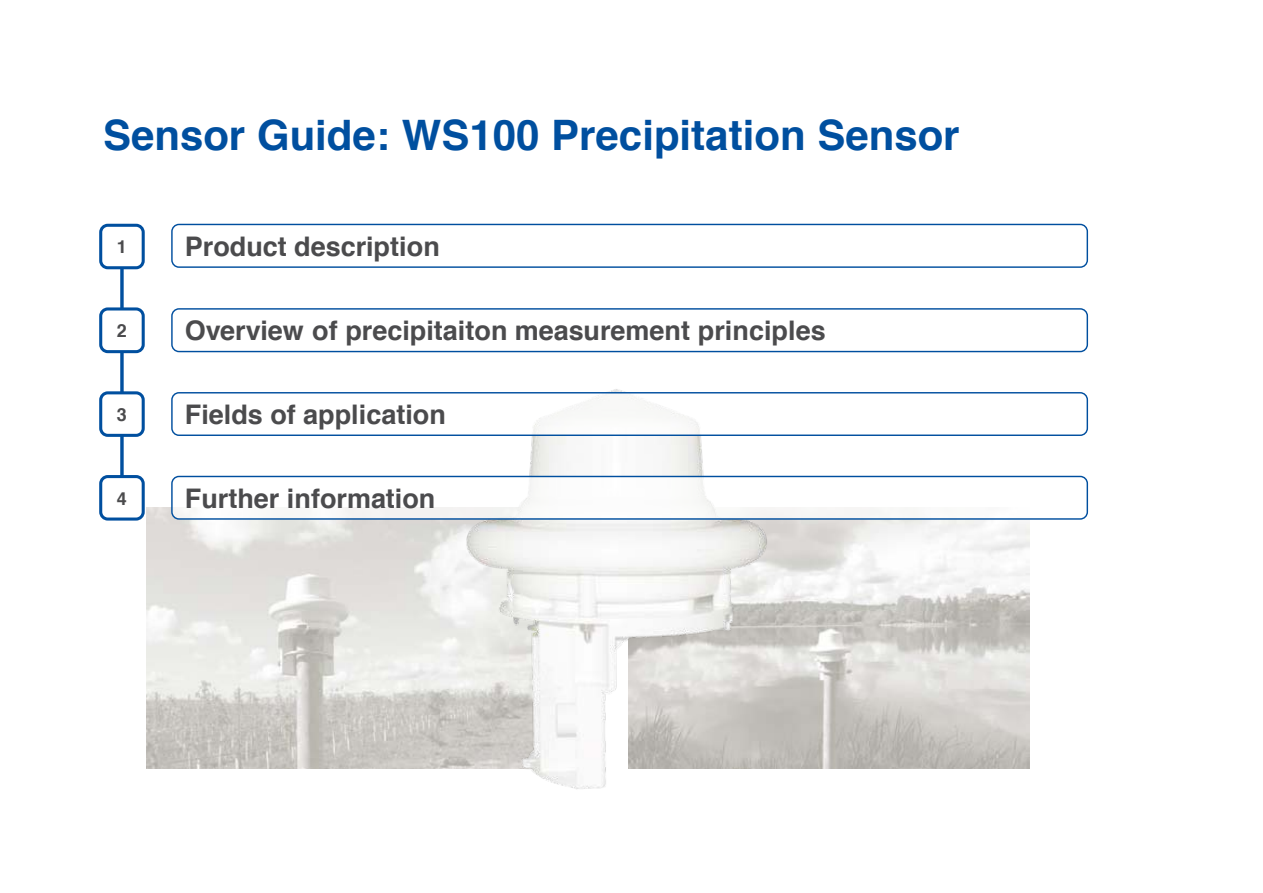
<style>
.page{position:relative;width:1263px;height:893px;background:#fff}
.page>*{position:absolute;margin:0;border:0;box-sizing:border-box;transform-origin:0 0}
.t1{font:700 42px "Helvetica";color:#004f9f}
.t2{font:700 27px "Helvetica";color:#4b4b4d}
.t3{font:700 18px "Helvetica";color:#4b4b4d}
</style>
<div class="page">
<img style="left:146px;top:507px;width:108px;height:261px">
<img style="left:982px;top:520px;width:47px;height:248px">
<img style="left:254px;top:352px;width:728px;height:437px">
<div style="left:171px;top:224px;width:917px;height:44px;border:1px solid #004f9f;border-radius:7px"></div>
<div style="left:99px;top:224px;width:46px;height:45px;background:#fff;border:3px solid #004f9f;border-radius:7px"></div>
<svg style="left:120px;top:268px;width:4px;height:39px"></svg>
<div style="left:171px;top:308px;width:917px;height:44px;border:1px solid #004f9f;border-radius:7px"></div>
<div style="left:99px;top:307px;width:46px;height:46px;background:#fff;border:3px solid #004f9f;border-radius:7px"></div>
<div style="left:172px;top:393px;width:915px;height:42px;background:#fff;border-radius:7px"></div>
<div style="left:171px;top:392px;width:917px;height:44px;border:1px solid #004f9f;border-radius:7px"></div>
<div style="left:99px;top:391px;width:46px;height:46px;background:#fff;border:3px solid #004f9f;border-radius:7px"></div>
<svg style="left:120px;top:352px;width:4px;height:41px"></svg>
<div style="left:172px;top:476px;width:915px;height:43px;background:#fff;border-radius:7px"></div>
<div style="left:171px;top:476px;width:917px;height:44px;border:1px solid #004f9f;border-radius:7px"></div>
<div style="left:99px;top:475px;width:46px;height:46px;background:#fff;border:3px solid #004f9f;border-radius:7px"></div>
<svg style="left:120px;top:435px;width:4px;height:42px"></svg>
<h1 class="t1" style="left:103px;top:107px;width:858px">Sensor Guide: WS100 Precipitation Sensor</h1>
<p class="t3" style="left:117px;top:234px;width:12px">1</p>
<p class="t2" style="left:185px;top:228px;width:256px">Product description</p>
<p class="t3" style="left:117px;top:318px;width:12px">2</p>
<p class="t2" style="left:185px;top:312px;width:642px">Overview of precipitaiton measurement principles</p>
<p class="t3" style="left:117px;top:402px;width:12px">3</p>
<p class="t2" style="left:185px;top:396px;width:263px">Fields of application</p>
<p class="t3" style="left:117px;top:486px;width:12px">4</p>
<p class="t2" style="left:185px;top:480px;width:252px">Further information</p>
</div>
